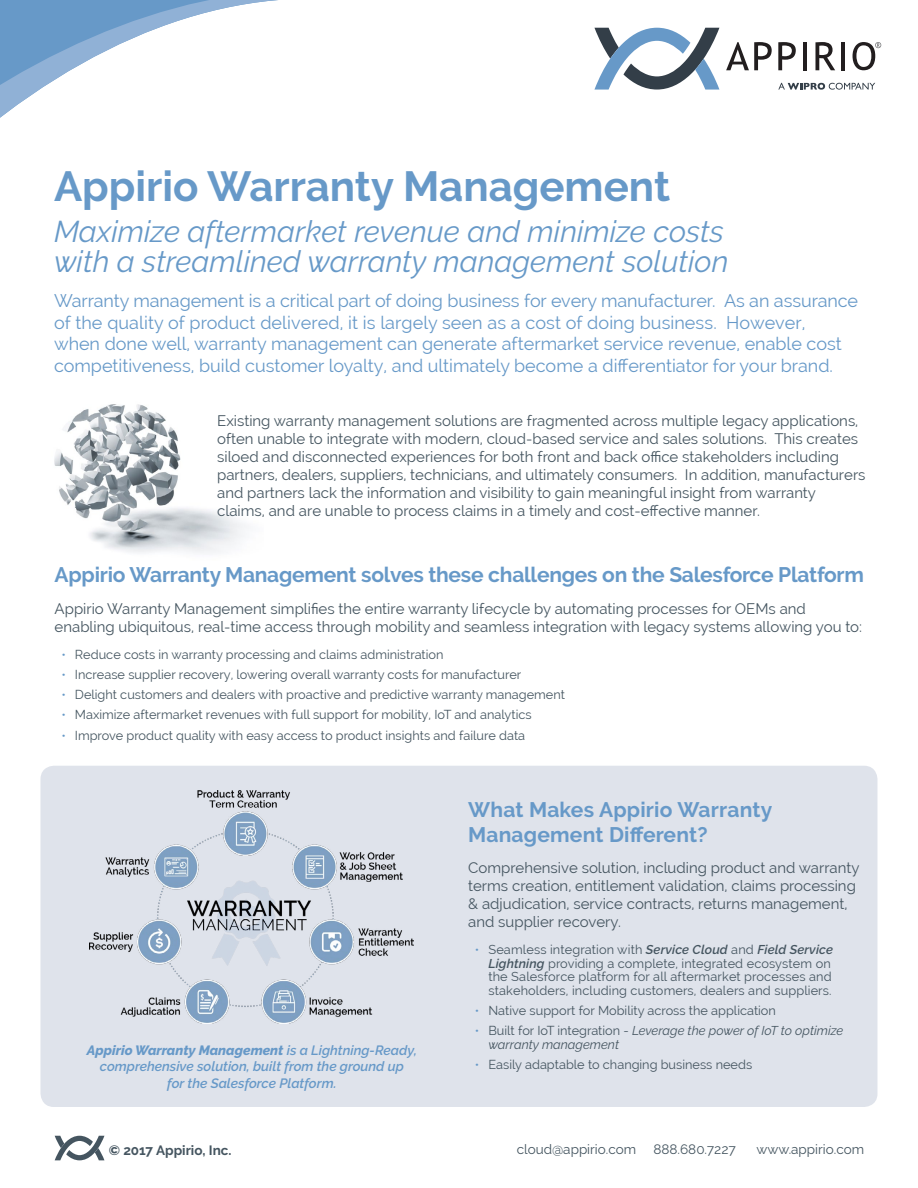
<style>
.page{position:relative;width:918px;height:1188px;background:#fff}
.page>*{position:absolute;margin:0;border:0;box-sizing:border-box;transform-origin:0 0}
.t1{font:700 42px "Raleway";color:#6799c8}
.t2{font:italic 30px/30px "Raleway";color:#6799c8}
.t3{font:700 21px "Raleway";letter-spacing:-.01em;color:#6799c8}
.t4{font:700 21px/25.2px "Raleway";letter-spacing:.01em;color:#6799c8}
.t5{font:18px/21.6px "Raleway";color:#6799c8}
.t6{font:15px/18px "Raleway";color:#455560}
.t7{font:italic 600 13.5px/16.2px "Raleway";color:#6799c8;text-align:center}
.t8{font:13.5px "Raleway";color:#455560}
.t9{font:700 13.5px "Raleway";color:#455560}
.t10{font:12.75px/13.5px "Raleway";color:#455560}
.t11{font:italic 12.75px/13.5px "Raleway";color:#455560}
.s1{color:#6799c8}
.s2{font-weight:800}
.s3{font-weight:600;font-style:italic}
.s4{font-style:normal;color:#6799c8}
.s5{font-style:normal}
</style>
<div class="page">
<svg style="left:55px;top:1136px;width:49px;height:24px"></svg>
<svg style="left:594px;top:28px;width:125px;height:62px"></svg>
<svg style="left:726px;top:42px;width:46px;height:28px"></svg>
<svg style="left:778px;top:42px;width:18px;height:28px"></svg>
<hr style="left:803px;top:42px;width:4px;height:28px;background:#221e1f">
<svg style="left:815px;top:42px;width:20px;height:28px"></svg>
<hr style="left:841px;top:42px;width:4px;height:28px;background:#221e1f">
<svg style="left:853px;top:42px;width:28px;height:28px"></svg>
<svg style="left:778px;top:83px;width:97px;height:7px"></svg>
<svg style="left:0;top:0;width:278px;height:118px"></svg>
<div style="left:40px;top:766px;width:837px;height:341px;background:#dfe3eb;border-radius:14px"></div>
<img style="left:54px;top:404px;width:193px;height:149px">
<img style="left:90px;top:790px;width:324px;height:233px">
<h1 class="t1" style="left:54px;top:163px;width:618px">Appirio Warranty Management</h1>
<h2 class="t2" style="left:54px;top:216px;width:676px">Maximize aftermarket revenue and minimize costs with a streamlined warranty management solution</h2>
<p class="t5" style="left:54px;top:290px;width:806px">Warranty management is a critical part of doing business for every manufacturer. As an assurance of the quality of product delivered, it is largely seen as a cost of doing business. However,<br>when done well, warranty management can generate aftermarket service revenue, enable cost competitiveness, build customer loyalty, and ultimately become a differentiator for your brand.</p>
<p class="t6" style="left:217px;top:412px;width:650px">Existing warranty management solutions are fragmented across multiple legacy applications, often unable to integrate with modern, cloud-based service and sales solutions. This creates siloed and disconnected experiences for both front and back office stakeholders including partners, dealers, suppliers, technicians, and ultimately consumers. In addition, manufacturers and partners lack the information and visibility to gain meaningful insight from warranty claims, and are unable to process claims in a timely and cost-effective manner.</p>
<h3 class="t3" style="left:55px;top:563px;width:811px">Appirio Warranty Management solves these challenges on the Salesforce Platform</h3>
<p class="t6" style="left:55px;top:599px;width:809px">Appirio Warranty Management simplifies the entire warranty lifecycle by automating processes for OEMs and enabling ubiquitous, real-time access through mobility and seamless integration with legacy systems allowing you to:</p>
<p class="t10" style="left:61px;top:647px;width:384px"><span class="s1">•</span> Reduce costs in warranty processing and claims administration</p>
<p class="t10" style="left:61px;top:668px;width:462px"><span class="s1">•</span> Increase supplier recovery, lowering overall warranty costs for manufacturer</p>
<p class="t10" style="left:61px;top:688px;width:505px"><span class="s1">•</span> Delight customers and dealers with proactive and predictive warranty management</p>
<p class="t10" style="left:61px;top:708px;width:472px"><span class="s1">•</span> Maximize aftermarket revenues with full support for mobility, IoT and analytics</p>
<p class="t10" style="left:61px;top:728px;width:465px"><span class="s1">•</span> Improve product quality with easy access to product insights and failure data</p>
<p class="t7" style="left:87px;top:1042px;width:332px"><span class="s2">Appirio Warranty Management</span> is a Lightning-Ready, comprehensive solution, built from the ground up<br>for the Salesforce Platform.</p>
<h3 class="t4" style="left:468px;top:797px;width:306px">What Makes Appirio Warranty<br>Management Different?</h3>
<p class="t6" style="left:468px;top:859px;width:393px">Comprehensive solution, including product and warranty terms creation, entitlement validation, claims processing &amp; adjudication, service contracts, returns management, and supplier recovery.</p>
<p class="t10" style="left:488px;top:943px;width:346px;text-indent:-14px"><span class="s1">•</span> Seamless integration with <span class="s3">Service Cloud</span> and <span class="s3">Field Service Lightning</span> providing a complete, integrated ecosystem on the Salesforce platform for all aftermarket processes and stakeholders, including customers, dealers and suppliers.</p>
<p class="t10" style="left:475px;top:1004px;width:303px"><span class="s1">•</span> Native support for Mobility across the application</p>
<p class="t11" style="left:488px;top:1024px;width:356px;text-indent:-14px"><span class="s4">•</span> <span class="s5">Built for IoT integration -</span> Leverage the power of IoT to optimize warranty management</p>
<p class="t10" style="left:475px;top:1058px;width:279px"><span class="s1">•</span> Easily adaptable to changing business needs</p>
<p class="t9" style="left:109px;top:1142px;width:124px">© 2017 Appirio, Inc.</p>
<p class="t8" style="left:517px;top:1142px;width:121px">cloud@appirio.com</p>
<p class="t8" style="left:653px;top:1142px;width:84px">888.680.7227</p>
<p class="t8" style="left:756px;top:1142px;width:109px">www.appirio.com</p>
</div>
